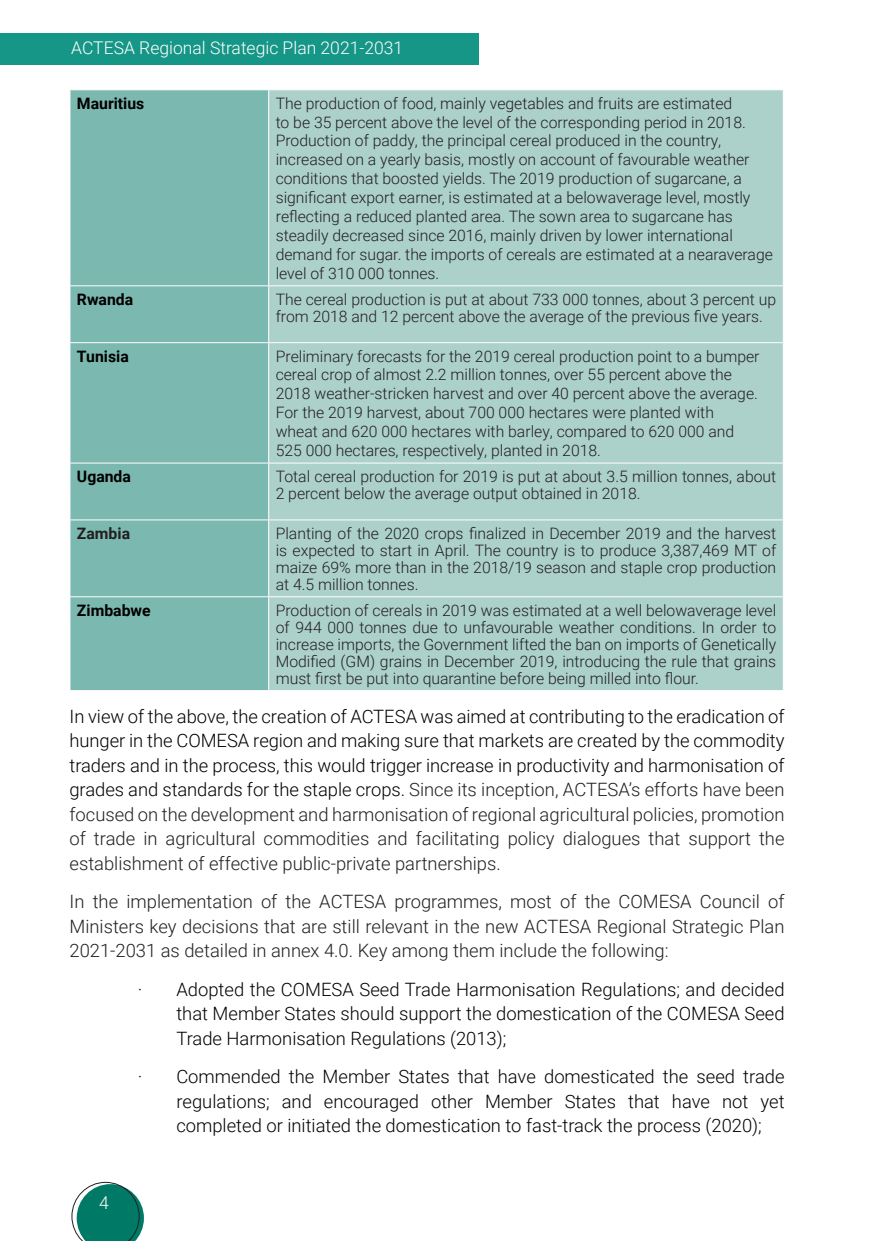
<style>
.page{position:relative;width:874px;height:1241px;background:#fff}
.page>*{position:absolute;margin:0;border:0;box-sizing:border-box;transform-origin:0 0}
.No_Spacing{font:300 18.38px/24.5px "Roboto";color:#000;text-align:justify}
.No_Spacing-2{font:300 18.38px/24.5px "Roboto";color:#231f20;text-align:justify}
.t1{font:300 17.5px "Roboto";color:#fff}
.Normal1{font:300 15.75px/18.9px "Roboto";color:#231f20}
.t2{font:700 15.75px "Roboto";color:#000}
.Default{font:700 15.75px "Roboto";color:#231f20}
.s1{color:#231f20}
</style>
<div class="page">
<div style="left:0;top:33px;width:478px;height:31px;background:#169687"></div>
<svg style="left:72px;top:1181px;width:72px;height:59px"></svg>
<div style="left:70px;top:90px;width:198px;height:600px;background:#7bb8af"></div>
<div style="left:269px;top:90px;width:513px;height:600px;background:#acd0ca"></div>
<hr style="left:69px;top:285px;width:199px;height:1px;background:#fff">
<hr style="left:268px;top:285px;width:515px;height:1px;background:#fff">
<hr style="left:69px;top:342px;width:199px;height:1px;background:#fff">
<hr style="left:268px;top:342px;width:515px;height:1px;background:#fff">
<hr style="left:69px;top:462px;width:199px;height:1px;background:#fff">
<hr style="left:268px;top:462px;width:515px;height:1px;background:#fff">
<hr style="left:69px;top:519px;width:199px;height:1px;background:#fff">
<hr style="left:268px;top:519px;width:515px;height:1px;background:#fff">
<hr style="left:69px;top:596px;width:199px;height:1px;background:#fff">
<hr style="left:268px;top:596px;width:515px;height:1px;background:#fff">
<p class="t1" style="left:71px;top:36px;width:333px">ACTESA Regional Strategic Plan 2021-2031</p>
<p class="t2" style="left:77px;top:92px;width:69px">Mauritius</p>
<p class="Normal1" style="left:275px;top:93px;width:498px">The production of food, mainly vegetables and fruits are estimated<br>to be 35 percent above the level of the corresponding period in 2018.<br>Production of paddy, the principal cereal produced in the country, increased on a yearly basis, mostly on account of favourable weather conditions that boosted yields. The 2019 production of sugarcane, a significant export earner, is estimated at a belowaverage level, mostly reflecting a reduced planted area. The sown area to sugarcane has steadily decreased since 2016, mainly driven by lower international demand for sugar. the imports of cereals are estimated at a nearaverage level of 310 000 tonnes.</p>
<p class="t2" style="left:77px;top:288px;width:58px">Rwanda</p>
<p class="Normal1" style="left:275px;top:290px;width:502px;line-height:17px">The cereal production is put at about 733 000 tonnes, about 3 percent up from 2018 and 12 percent above the average of the previous five years.</p>
<p class="t2" style="left:77px;top:345px;width:53px">Tunisia</p>
<p class="Normal1" style="left:275px;top:346px;width:485px">Preliminary forecasts for the 2019 cereal production point to a bumper cereal crop of almost 2.2 million tonnes, over 55 percent above the 2018 weather-stricken harvest and over 40 percent above the average.<br>For the 2019 harvest, about 700 000 hectares were planted with wheat and 620 000 hectares with barley, compared to 620 000 and 525 000 hectares, respectively, planted in 2018.</p>
<p class="t2" style="left:77px;top:465px;width:55px">Uganda</p>
<p class="Normal1" style="left:275px;top:467px;width:502px;line-height:17px">Total cereal production for 2019 is put at about 3.5 million tonnes, about<br>2 percent below the average output obtained in 2018.</p>
<p class="Default" style="left:77px;top:522px;width:55px">Zambia</p>
<p class="Normal1" style="left:275px;top:524px;width:502px;line-height:17px;text-align:justify">Planting of the 2020 crops finalized in December 2019 and the harvest is expected to start in April. The country is to produce 3,387,469 MT of maize 69% more than in the 2018/19 season and staple crop production at 4.5 million tonnes.</p>
<p class="t2" style="left:77px;top:599px;width:75px">Zimbabwe</p>
<p class="Normal1" style="left:275px;top:601px;width:502px;line-height:17px;text-align:justify">Production of cereals in 2019 was estimated at a well belowaverage level of 944 000 tonnes due to unfavourable weather conditions. In order to increase imports, the Government lifted the ban on imports of Genetically Modified (GM) grains in December 2019, introducing the rule that grains must first be put into quarantine before being milled into flour.</p>
<p class="No_Spacing" style="left:69px;top:703px;width:716px">In view of the above, the creation of ACTESA was aimed at contributing to the eradication of hunger in the COMESA region and making sure that markets are created by the commodity traders and in the process, this would trigger increase in productivity and harmonisation of grades and standards for the staple crops. <span class="s1">Since its inception, ACTESA’s efforts have been focused on the development and harmonisation of regional agricultural policies, promotion of trade in agricultural commodities and facilitating policy dialogues that support the establishment of effective public-private partnerships.</span></p>
<p class="No_Spacing-2" style="left:69px;top:888px;width:716px">In the implementation of the ACTESA programmes, most of the COMESA Council of Ministers key decisions that are still relevant in the new ACTESA Regional Strategic Plan 2021-2031 as detailed in annex 4.0. Key among them include the following:</p>
<p class="No_Spacing" style="left:176px;top:976px;width:609px;text-indent:-38px">· Adopted the COMESA Seed Trade Harmonisation Regulations; and decided that Member States should support the domestication of the COMESA Seed Trade Harmonisation Regulations (2013);</p>
<p class="No_Spacing" style="left:176px;top:1063px;width:609px;text-indent:-38px">· Commended the Member States that have domesticated the seed trade regulations; and encouraged other Member States that have not yet completed or initiated the domestication to fast-track the process (2020);</p>
<p class="t1" style="left:99px;top:1190px;width:11px">4</p>
</div>
